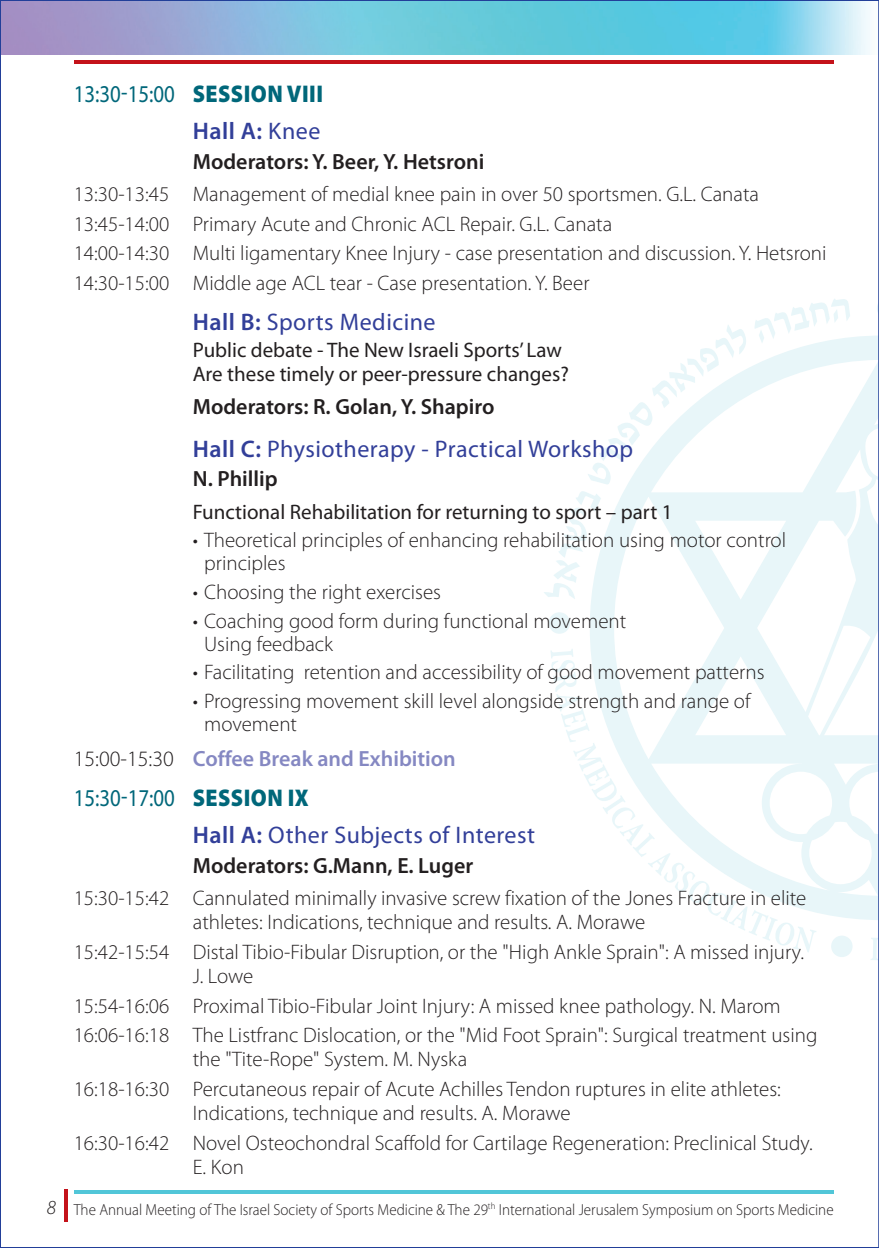
<style>
.page{position:relative;width:879px;height:1248px;background:#fff}
.page>*{position:absolute;margin:0;border:0;box-sizing:border-box;transform-origin:0 0}
.t1{font:24.2px "Myriad Pro";color:#00677a;scale:.86 1}
.t2{font:24px "Myriad Pro";letter-spacing:.02em;color:#323f99}
.t3{font:600 24px "Myriad Pro";color:#323f99}
.t4{font:600 22px "Myriad Pro";color:#231f20}
.t5{font:600 22px "Myriad Pro";color:#8588c2}
.t6{font:300 21px/29.6px "Myriad Pro";color:#231f20}
.t7{font:21px/24px "Myriad Pro";color:#231f20}
.t8{font:italic 300 20px "Myriad Pro";color:#231f20}
.t9{font:300 16px "Myriad Pro";color:#231f20;scale:.94 1}
.s1{font-weight:900}
.s2{font-weight:400}
.s3{font-weight:600}
.s4{font-weight:300;color:#231f20}
</style>
<div class="page">
<svg style="left:590px;top:336px;width:280px;height:584px"></svg>
<svg style="left:550px;top:648px;width:266px;height:304px"></svg>
<svg style="left:544px;top:299px;width:306px;height:300px"></svg>
<div style="left:831px;top:935px;width:21px;height:22px;background:#e8f6f9;border-radius:50%"></div>
<div style="left:548px;top:612px;width:22px;height:21px;background:#e8f6f9;border-radius:50%"></div>
<img style="left:2px;top:2px;width:868px;height:52px">
<hr style="left:74px;top:60px;width:759px;height:4px;background:#c4121a">
<hr style="left:74px;top:1190px;width:759px;height:3px;background:#51c6d8">
<hr style="left:64px;top:1189px;width:4px;height:32px;background:#c4121a">
<svg style="left:870px;top:0;width:9px;height:1247px"></svg>
<p class="t8" style="left:47px;top:1194px;width:11px">8</p>
<p class="t1" style="left:74px;top:79px;width:291px">13:30-15:00 <span class="s1">SESSION VIII</span></p>
<p class="t3" style="left:193px;top:116px;width:129px">Hall A: <span class="s2">Knee</span></p>
<p class="t4" style="left:193px;top:147px;width:293px">Moderators: Y. Beer, Y. Hetsroni</p>
<p class="t6" style="left:74px;top:179px;width:754px">13:30-13:45 Management of medial knee pain in over 50 sportsmen. G.L. Canata 13:45-14:00 Primary Acute and Chronic ACL Repair. G.L. Canata<br>14:00-14:30 Multi ligamentary Knee Injury - case presentation and discussion. Y. Hetsroni 14:30-15:00 Middle age ACL tear - Case presentation. Y. Beer</p>
<p class="t2" style="left:193px;top:307px;width:244px"><span class="s3">Hall B:</span> Sports Medicine</p>
<p class="t7" style="left:193px;top:338px;width:377px">Public debate - The New Israeli Sports’ Law<br>Are these timely or peer-pressure changes?</p>
<p class="t4" style="left:193px;top:392px;width:303px">Moderators: R. Golan, Y. Shapiro</p>
<p class="t2" style="left:193px;top:433px;width:442px"><span class="s3">Hall C:</span> Physiotherapy - Practical Workshop</p>
<p class="t4" style="left:193px;top:464px;width:86px">N. Phillip</p>
<p class="t7" style="left:193px;top:499px;width:481px">Functional Rehabilitation for returning to sport – part 1</p>
<p class="t6" style="left:204px;top:528px;width:583px;line-height:23px;text-indent:-11px">• Theoretical principles of enhancing rehabilitation using motor control principles</p>
<p class="t6" style="left:193px;top:577px;width:250px">• Choosing the right exercises</p>
<p class="t6" style="left:204px;top:609px;width:424px;line-height:23px;text-indent:-11px">• Coaching good form during functional movement<br>Using feedback</p>
<p class="t6" style="left:193px;top:657px;width:573px">• Facilitating retention and accessibility of good movement patterns</p>
<p class="t6" style="left:204px;top:689px;width:548px;line-height:23px;text-indent:-11px">• Progressing movement skill level alongside strength and range of movement</p>
<p class="t5" style="left:74px;top:744px;width:384px"><span class="s4">15:00-15:30</span> Coffee Break and Exhibition</p>
<p class="t1" style="left:74px;top:782px;width:275px">15:30-17:00 <span class="s1">SESSION IX</span></p>
<p class="t2" style="left:193px;top:820px;width:344px"><span class="s3">Hall A:</span> Other Subjects of Interest</p>
<p class="t4" style="left:193px;top:851px;width:282px">Moderators: G.Mann, E. Luger</p>
<p class="t6" style="left:193px;top:886px;width:615px;line-height:24px;text-indent:-119px">15:30-15:42 Cannulated minimally invasive screw fixation of the Jones Fracture in elite athletes: Indications, technique and results. A. Morawe</p>
<p class="t6" style="left:193px;top:939px;width:613px;line-height:24px;text-indent:-119px">15:42-15:54 Distal Tibio-Fibular Disruption, or the "High Ankle Sprain": A missed injury.<br>J. Lowe</p>
<p class="t6" style="left:74px;top:990px;width:745px">15:54-16:06 Proximal Tibio-Fibular Joint Injury: A missed knee pathology. N. Marom<br>16:06-16:18 The Listfranc Dislocation, or the "Mid Foot Sprain": Surgical treatment using</p>
<p class="t6" style="left:74px;top:1044px;width:708px;text-indent:119px">the "Tite-Rope" System. M. Nyska<br>16:18-16:30 Percutaneous repair of Acute Achilles Tendon ruptures in elite athletes:</p>
<p class="t6" style="left:74px;top:1097px;width:740px;text-indent:119px">Indications, technique and results. A. Morawe<br>16:30-16:42 Novel Osteochondral Scaffold for Cartilage Regeneration: Preclinical Study.</p>
<p class="t6" style="left:193px;top:1151px;width:53px">E. Kon</p>
<p class="t9" style="left:74px;top:1199px;width:810px">The Annual Meeting of The Israel Society of Sports Medicine &amp; The 29<sup>th</sup> International Jerusalem Symposium on Sports Medicine</p>
</div>
